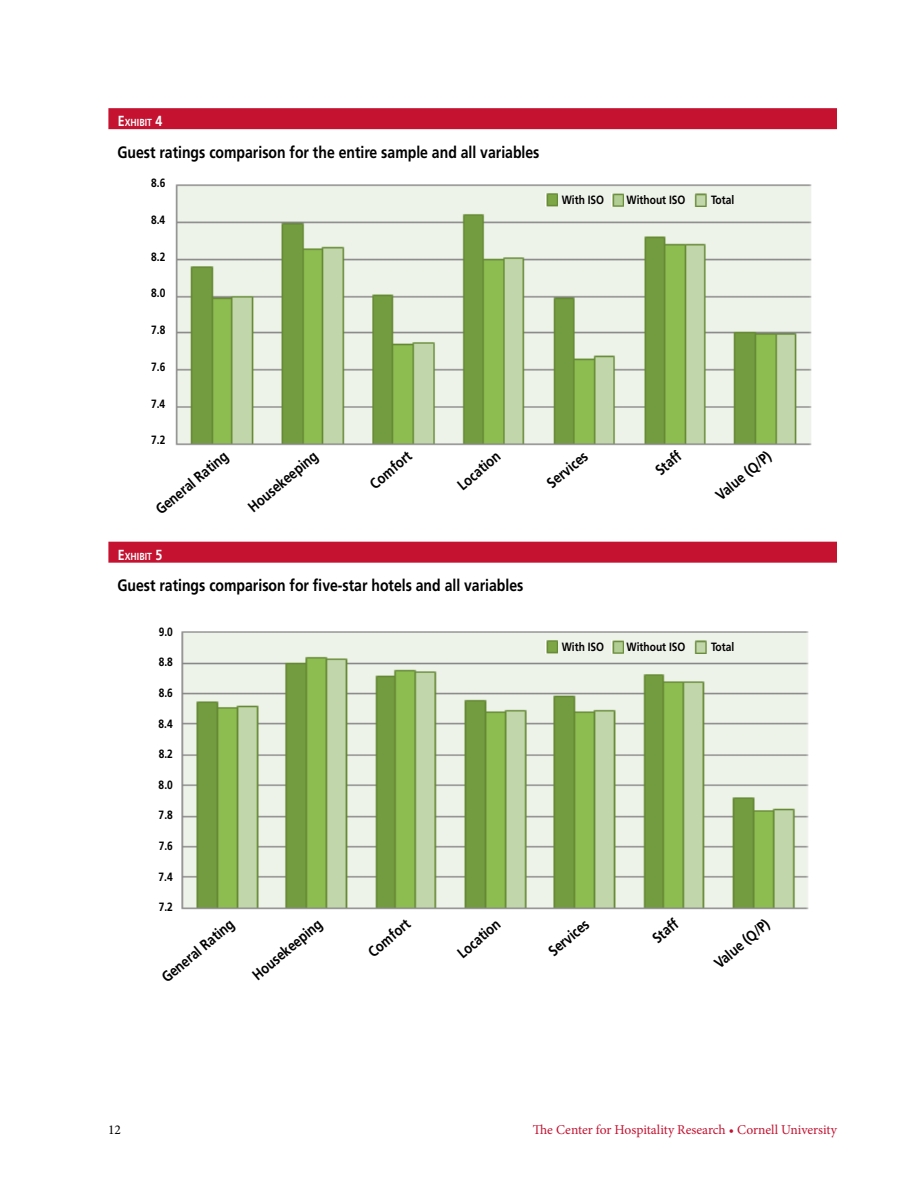
<style>
.page{position:relative;width:918px;height:1188px;background:#fff}
.page>*{position:absolute;margin:0;border:0;box-sizing:border-box;transform-origin:0 0}
.t1{font:700 16.5px "Frutiger LT Std";color:#000;scale:.85 1}
.t2{font:700 15px "Frutiger LT Std";color:#000;scale:.85 1}
.t3{font:13.5px "Minion Pro";letter-spacing:-.005em;color:#c41230}
.t4{font:13.5px "Minion Pro";color:#000}
.t5{font:700 12px "Frutiger LT Std";color:#000;scale:.85 1}
.t6{font:700 10.2px "Frutiger LT Std";color:#fff;scale:.85 1}
.s1{font-size:14.7px}
</style>
<div class="page">
<img style="left:181px;top:631px;width:628px;height:279px">
<div style="left:108px;top:108px;width:729px;height:21px;background:#c41230"></div>
<div style="left:108px;top:542px;width:729px;height:21px;background:#c41230"></div>
<img style="left:175px;top:184px;width:637px;height:262px">
<svg style="left:546px;top:641px;width:11px;height:13px"></svg>
<svg style="left:612px;top:641px;width:11px;height:13px"></svg>
<svg style="left:695px;top:641px;width:11px;height:13px"></svg>
<svg style="left:546px;top:194px;width:11px;height:13px"></svg>
<svg style="left:612px;top:194px;width:11px;height:13px"></svg>
<svg style="left:695px;top:194px;width:11px;height:13px"></svg>
<p class="t6" style="left:118px;top:117px;width:54px"><span class="s1">E</span>xhibit <span class="s1">4</span></p>
<p class="t1" style="left:117px;top:142px;width:498px">Guest ratings comparison for the entire sample and all variables</p>
<p class="t5" style="left:151px;top:176px;width:18px">8.6</p>
<p class="t5" style="left:151px;top:213px;width:18px">8.4</p>
<p class="t5" style="left:151px;top:249px;width:18px">8.2</p>
<p class="t5" style="left:151px;top:286px;width:18px">8.0</p>
<p class="t5" style="left:151px;top:323px;width:18px">7.8</p>
<p class="t5" style="left:151px;top:360px;width:18px">7.6</p>
<p class="t5" style="left:151px;top:397px;width:18px">7.4</p>
<p class="t5" style="left:151px;top:433px;width:18px">7.2</p>
<p class="t5" style="left:562px;top:192px;width:47px">With ISO</p>
<p class="t5" style="left:627px;top:192px;width:70px">Without ISO</p>
<p class="t5" style="left:711px;top:192px;width:29px">Total</p>
<p class="t2" style="left:152px;top:505px;width:107px;rotate:-40deg">GeneralRating</p>
<p class="t2" style="left:244px;top:502px;width:102px;rotate:-40deg">Housekeeping</p>
<p class="t2" style="left:366px;top:479px;width:60px;rotate:-40deg">Comfort</p>
<p class="t2" style="left:454px;top:480px;width:63px;rotate:-40deg">Location</p>
<p class="t2" style="left:543px;top:478px;width:58px;rotate:-40deg">Services</p>
<p class="t2" style="left:652px;top:465px;width:35px;rotate:-40deg">Staff</p>
<p class="t2" style="left:712px;top:490px;width:81px;rotate:-40deg">Value (Q/P)</p>
<p class="t6" style="left:118px;top:550px;width:54px"><span class="s1">E</span>xhibit <span class="s1">5</span></p>
<p class="t1" style="left:117px;top:576px;width:479px">Guest ratings comparison for five-star hotels and all variables</p>
<p class="t5" style="left:159px;top:624px;width:18px">9.0</p>
<p class="t5" style="left:159px;top:655px;width:18px">8.8</p>
<p class="t5" style="left:159px;top:686px;width:18px">8.6</p>
<p class="t5" style="left:159px;top:716px;width:18px">8.4</p>
<p class="t5" style="left:159px;top:747px;width:18px">8.2</p>
<p class="t5" style="left:159px;top:777px;width:18px">8.0</p>
<p class="t5" style="left:159px;top:808px;width:18px">7.8</p>
<p class="t5" style="left:159px;top:839px;width:18px">7.6</p>
<p class="t5" style="left:159px;top:869px;width:18px">7.4</p>
<p class="t5" style="left:159px;top:900px;width:18px">7.2</p>
<p class="t5" style="left:562px;top:639px;width:47px">With ISO</p>
<p class="t5" style="left:627px;top:639px;width:70px">Without ISO</p>
<p class="t5" style="left:711px;top:639px;width:29px">Total</p>
<p class="t2" style="left:158px;top:973px;width:107px;rotate:-40deg">GeneralRating</p>
<p class="t2" style="left:249px;top:970px;width:102px;rotate:-40deg">Housekeeping</p>
<p class="t2" style="left:365px;top:947px;width:60px;rotate:-40deg">Comfort</p>
<p class="t2" style="left:454px;top:948px;width:63px;rotate:-40deg">Location</p>
<p class="t2" style="left:545px;top:946px;width:58px;rotate:-40deg">Services</p>
<p class="t2" style="left:649px;top:933px;width:35px;rotate:-40deg">Staff</p>
<p class="t2" style="left:711px;top:958px;width:81px;rotate:-40deg">Value (Q/P)</p>
<p class="t4" style="left:108px;top:1121px;width:14px">12</p>
<p class="t3" style="left:533px;top:1121px;width:306px">The Center for Hospitality Research • Cornell University</p>
</div>
